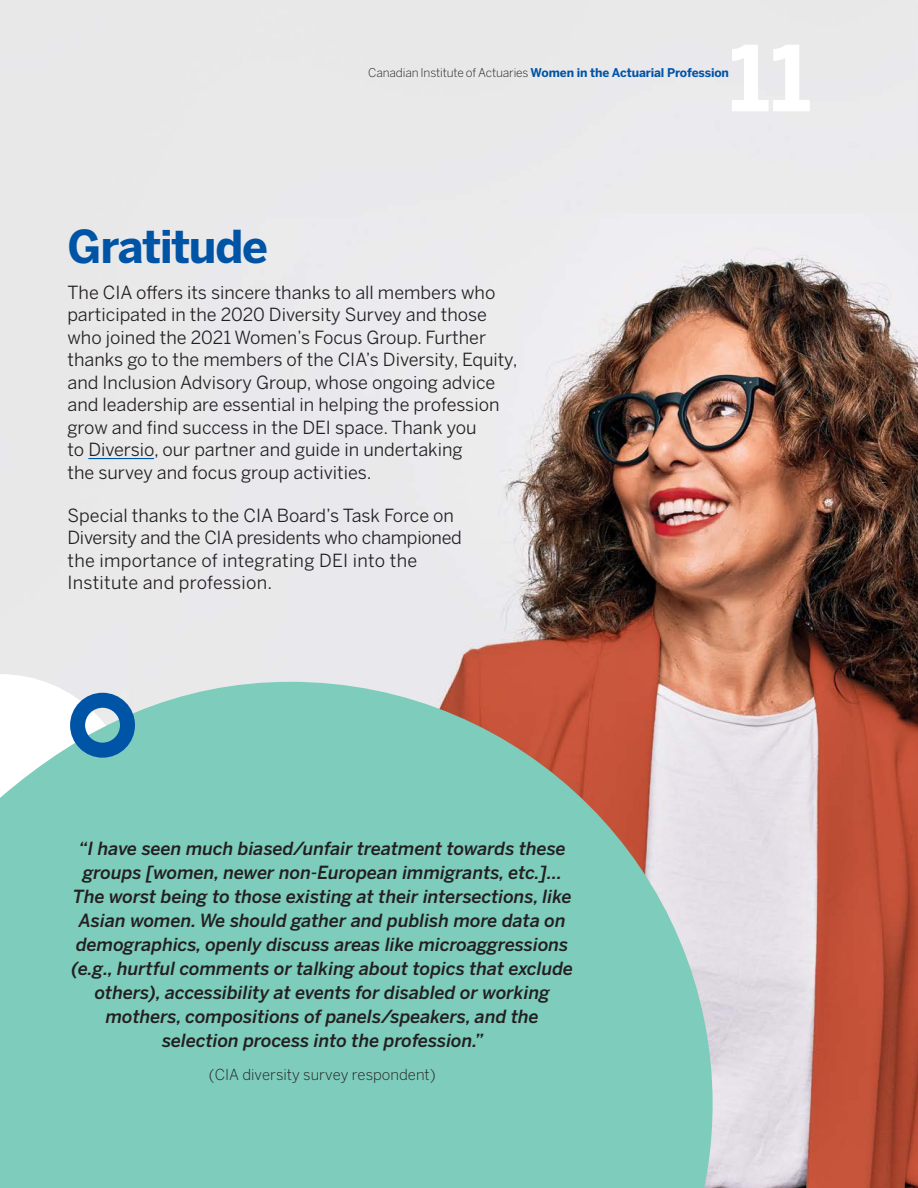
<style>
.page{position:relative;width:918px;height:1188px;background:#fff}
.page>*{position:absolute;margin:0;border:0;box-sizing:border-box;transform-origin:0 0}
.t1{font:700 90px "Benton Sans";color:#fff}
.H2-blue{font:700 45px "Benton Sans";letter-spacing:-.035em;color:#0054a6}
.body_intro{font:18px/22.5px "Benton Sans";color:#231f20}
.Pull_out_text{font:italic 500 18px/24px "Benton Sans";color:#231f20;text-align:center}
.Byline{font:300 15px "Benton Sans";color:#231f20}
.t2{font:700 12px "Benton Sans";letter-spacing:-.015em;color:#0054a6}
.s1{font-weight:300;color:#231f20}
</style>
<div class="page">
<div style="left:0;top:0;width:918px;height:682px;background:#e9e9e9"></div>
<hr style="left:88px;top:458px;width:66px;height:1px;background:#0054a6">
<img style="left:590px;top:215px;width:328px;height:973px">
<svg style="left:0;top:674px;width:135px;height:8px"></svg>
<svg style="left:0;top:682px;width:713px;height:506px;background:#89c7b8"></svg>
<div style="left:70px;top:693px;width:65px;height:65px;border:15px solid #0054a6;border-radius:50%"></div>
<h1 class="t1" style="left:729px;top:25px;width:84px">11</h1>
<p class="t2" style="left:368px;top:65px;width:362px"><span class="s1">Canadian Institute of Actuaries</span> Women in the Actuarial Profession</p>
<h2 class="H2-blue" style="left:68px;top:220px;width:202px">Gratitude</h2>
<p class="body_intro" style="left:68px;top:281px;width:452px">The CIA offers its sincere thanks to all members who participated in the 2020 Diversity Survey and those who joined the 2021 Women’s Focus Group. Further thanks go to the members of the CIA’s Diversity, Equity, and Inclusion Advisory Group, whose ongoing advice and leadership are essential in helping the profession grow and find success in the DEI space. Thank you<br>to Diversio, our partner and guide in undertaking<br>the survey and focus group activities.</p>
<p class="body_intro" style="left:68px;top:504px;width:396px">Special thanks to the CIA Board’s Task Force on Diversity and the CIA presidents who championed the importance of integrating DEI into the Institute and profession.</p>
<p class="Pull_out_text" style="left:71px;top:837px;width:503px">“I have seen much biased/unfair treatment towards these groups [women, newer non-European immigrants, etc.]...<br>The worst being to those existing at their intersections, like Asian women. We should gather and publish more data on demographics, openly discuss areas like microaggressions (e.g., hurtful comments or talking about topics that exclude others), accessibility at events for disabled or working mothers, compositions of panels/speakers, and the selection process into the profession.”</p>
<p class="Byline" style="left:209px;top:1066px;width:228px">(CIA diversity survey respondent)</p>
</div>
